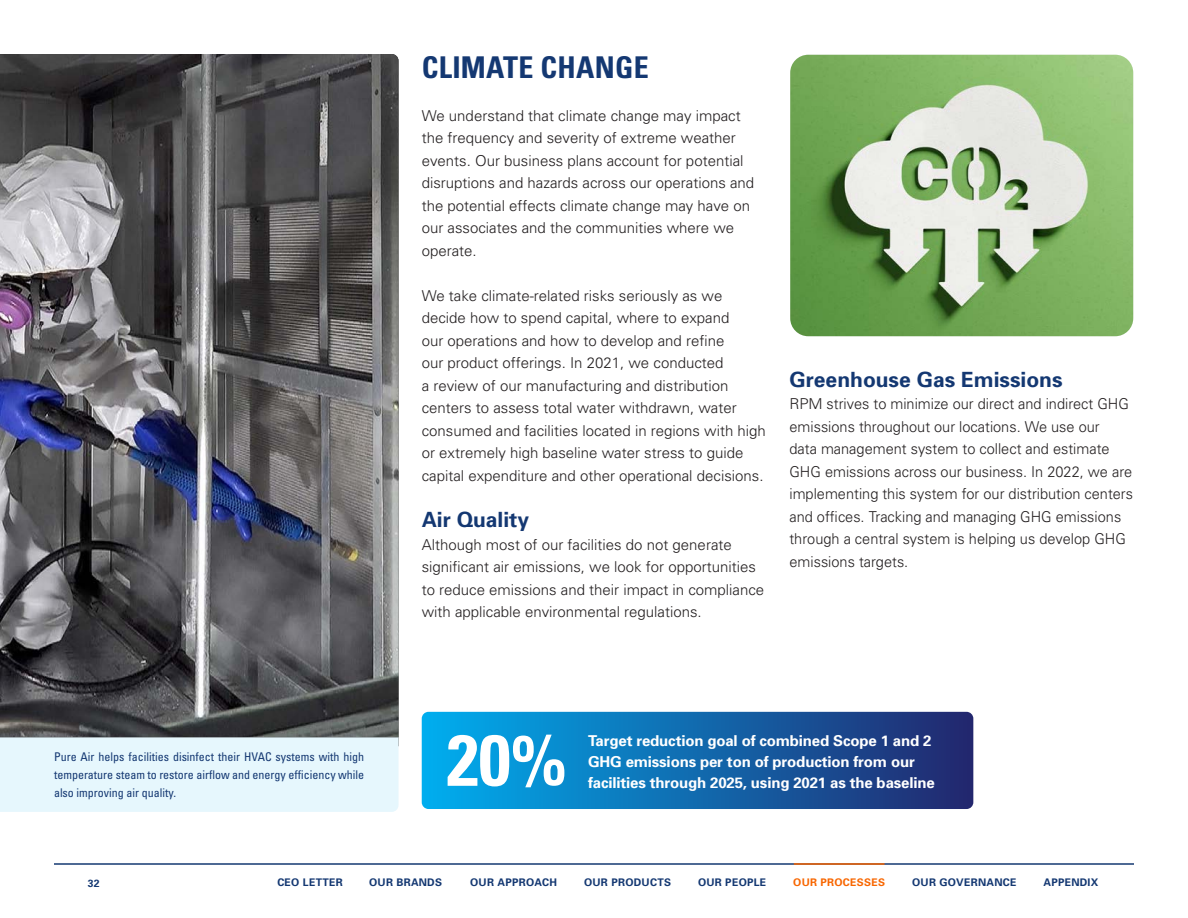
<style>
.page{position:relative;width:1188px;height:918px;background:#fff}
.page>*{position:absolute;margin:0;border:0;box-sizing:border-box;transform-origin:0 0}
.t1{font:700 condensed 72px "Univers";color:#fff}
.Header_01{font:700 condensed 30px "Univers";letter-spacing:.01em;color:#143872}
.Header_02_02{font:700 21px "Univers";color:#143872}
.Body{font:300 15px/22.5px "Univers";color:#231f20}
.t2{font:700 15px/21px "Univers";letter-spacing:-.01em;color:#fff}
.Body-2{font:condensed 12px/18px "Univers";color:#143872;text-align:justify}
.t3{font:700 10.5px "Univers";letter-spacing:.025em;color:#143872}
.t4{font:700 10.5px "Univers";letter-spacing:.025em;color:#f86600}
</style>
<div class="page">
<hr style="left:54px;top:863px;width:1080px;height:2px;background:#143872">
<hr style="left:794px;top:863px;width:91px;height:2px;background:#f86600">
<img style="left:0;top:54px;width:399px;height:683px">
<div style="left:0;top:737px;width:399px;height:75px;background:#e6f7fd"></div>
<svg style="left:422px;top:712px;width:551px;height:97px;background:#116aae"></svg>
<img style="left:790px;top:55px;width:343px;height:281px">
<p class="Body-2" style="left:54px;top:748px;width:312px">Pure Air helps facilities disinfect their HVAC systems with high temperature steam to restore airflow and energy efficiency while also improving air quality.</p>
<p class="Header_01" style="left:422px;top:49px;width:229px">CLIMATE CHANGE</p>
<p class="Body" style="left:422px;top:104px;width:334px">We understand that climate change may impact the frequency and severity of extreme weather events. Our business plans account for potential disruptions and hazards across our operations and the potential effects climate change may have on our associates and the communities where we operate.</p>
<p class="Body" style="left:422px;top:284px;width:346px">We take climate-related risks seriously as we decide how to spend capital, where to expand<br>our operations and how to develop and refine<br>our product offerings. In 2021, we conducted<br>a review of our manufacturing and distribution centers to assess total water withdrawn, water consumed and facilities located in regions with high or extremely high baseline water stress to guide capital expenditure and other operational decisions.</p>
<p class="Header_02_02" style="left:422px;top:506px;width:109px">Air Quality</p>
<p class="Body" style="left:422px;top:533px;width:344px">Although most of our facilities do not generate significant air emissions, we look for opportunities to reduce emissions and their impact in compliance with applicable environmental regulations.</p>
<p class="Header_02_02" style="left:789px;top:366px;width:275px">Greenhouse Gas Emissions</p>
<p class="Body" style="left:789px;top:392px;width:345px">RPM strives to minimize our direct and indirect GHG emissions throughout our locations. We use our<br>data management system to collect and estimate GHG emissions across our business. In 2022, we are implementing this system for our distribution centers and offices. Tracking and managing GHG emissions through a central system is helping us develop GHG emissions targets.</p>
<p class="t1" style="left:447px;top:716px;width:121px">20%</p>
<p class="t2" style="left:588px;top:730px;width:348px">Target reduction goal of combined Scope 1 and 2<br>GHG emissions per ton of production from our facilities through 2025, using 2021 as the baseline</p>
<p class="t3" style="left:88px;top:876px;width:13px">32</p>
<p class="t3" style="left:277px;top:875px;width:67px">CEO LETTER</p>
<p class="t3" style="left:369px;top:875px;width:74px">OUR BRANDS</p>
<p class="t3" style="left:584px;top:875px;width:88px">OUR PRODUCTS</p>
<p class="t3" style="left:698px;top:875px;width:70px">OUR PEOPLE</p>
<p class="t4" style="left:793px;top:875px;width:93px">OUR PROCESSES</p>
<p class="t3" style="left:912px;top:875px;width:106px">OUR GOVERNANCE</p>
<p class="t3" style="left:1043px;top:875px;width:56px">APPENDIX</p>
<p class="t3" style="left:470px;top:875px;width:88px">OUR APPROACH</p>
</div>
